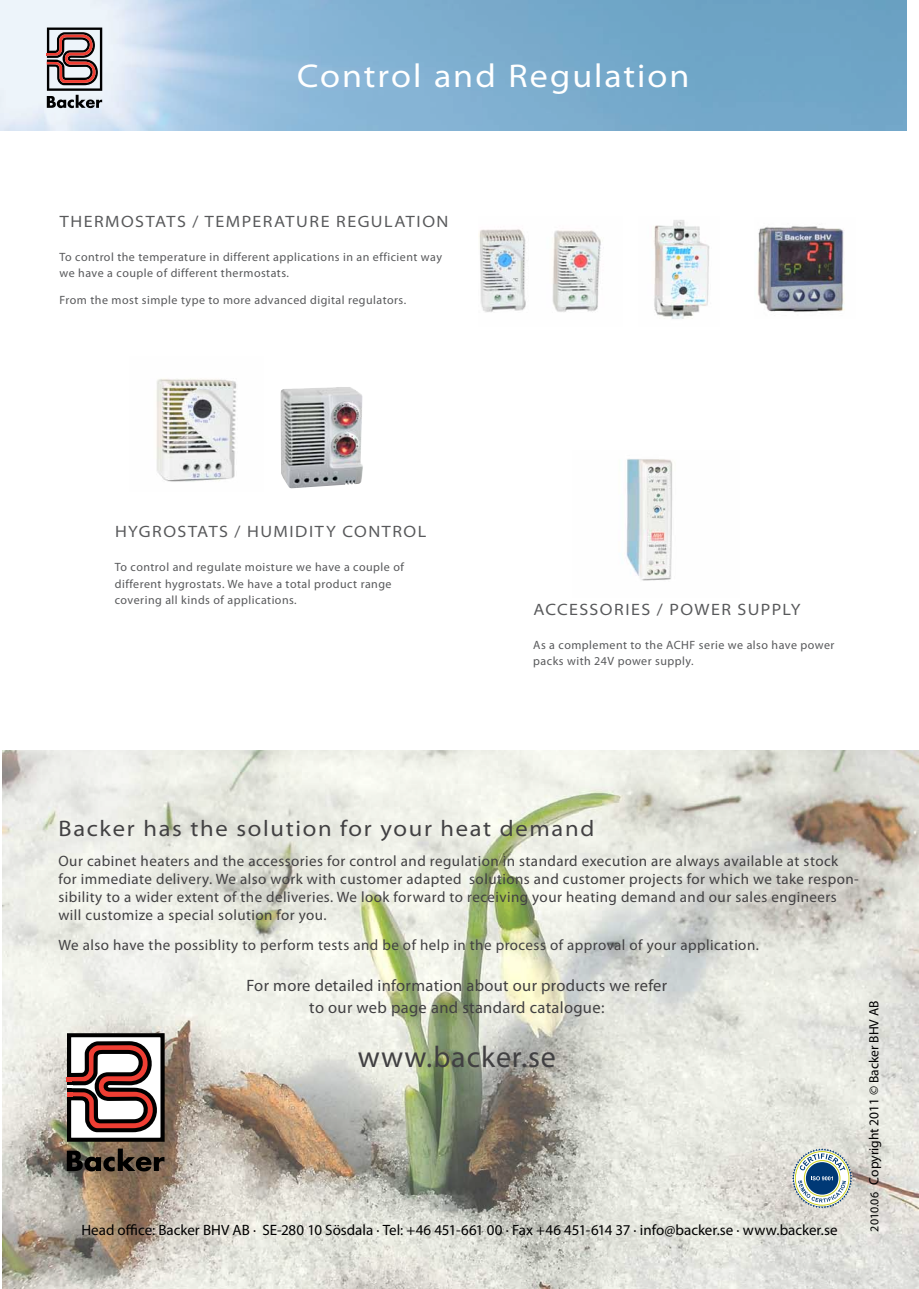
<style>
.page{position:relative;width:919px;height:1289px;background:#fff}
.page>*{position:absolute;margin:0;border:0;box-sizing:border-box;transform-origin:0 0}
.t1{font:semi-expanded 33px "Myriad Pro";letter-spacing:.06em;color:#fff}
.t2{font:30px "Myriad Pro";letter-spacing:.03em;color:#414042}
.t3{font:semi-expanded 22.5px "Myriad Pro";letter-spacing:.075em;color:#414042}
.t4{font:16.5px/22.5px "Myriad Pro";letter-spacing:.02em;color:#414042;text-align:center}
.t5{font:semi-expanded 16.5px "Myriad Pro";letter-spacing:.095em;color:#58595b}
.t6{font:15px/18px "Myriad Pro";letter-spacing:.03em;color:#414042}
.t7{font:15px "Myriad Pro";color:#000}
.t8{font:13.5px "Myriad Pro";color:#000}
.t9{font:12px/16.2px "Myriad Pro";letter-spacing:.04em;color:#58595b}
.s1{font-size:12px}
</style>
<div class="page">
<img style="left:2px;top:750px;width:916px;height:538px">
<img style="left:478px;top:229px;width:123px;height:83px">
<img style="left:156px;top:378px;width:81px;height:104px">
<img style="left:626px;top:459px;width:47px;height:122px">
<img style="left:280px;top:387px;width:83px;height:101px">
<img style="left:654px;top:220px;width:56px;height:99px">
<img style="left:757px;top:226px;width:88px;height:86px">
<img style="left:0;top:0;width:906px;height:131px">
<svg style="left:47px;top:28px;width:55px;height:80px"></svg>
<svg style="left:67px;top:1033px;width:98px;height:138px"></svg>
<svg style="left:792px;top:1148px;width:60px;height:60px"></svg>
<h1 class="t1" style="left:297px;top:58px;width:393px">CONTROL AND REGULATION</h1>
<p class="t5" style="left:60px;top:212px;width:390px">THERMOSTATS / TEMPERATURE REG ULATION</p>
<p class="t9" style="left:60px;top:248px;width:384px">To control the temperature in different applications in an efficient way we have a couple of different thermostats.</p>
<p class="t9" style="left:60px;top:292px;width:348px">From the most simple type to more advanced digital regulators.</p>
<p class="t5" style="left:115px;top:523px;width:313px">HYGROSTATS / H UMIDITY CONTROL</p>
<p class="t9" style="left:115px;top:559px;width:290px">To control and regulate moisture we have a couple of different hygrostats. We have a total product range covering all kinds of applications.</p>
<p class="t5" style="left:533px;top:600px;width:12px">ACCESS</p>
<p class="t5" style="left:600px;top:600px;width:202px">ORIES / POWER SUPPLY</p>
<p class="t9" style="left:533px;top:637px;width:303px">As a complement to the ACHF serie we also have power packs with 24V power supply.</p>
<h3 class="t3" style="left:58px;top:815px;width:537px">BACKER HAS THE SOLUTION FOR YOUR HEAT DEMAND</h3>
<p class="t6" style="left:58px;top:851px;width:801px">Our cabinet heaters and the accessories for control and regulation in standard execution are always available at stock for immediate delivery. We also work with customer adapted solutions and customer projects for which we take respon&shy;sibility to a wider extent of the deliveries. We look forward to receiving your heating demand and our sales engineers will customize a special solution for you.</p>
<p class="t6" style="left:58px;top:935px;width:701px">We also have the possiblity to perform tests and be of help in the process of approval of your application.</p>
<p class="t4" style="left:246px;top:973px;width:422px">For more detailed information about our products we refer to our web page and standard catalogue:</p>
<h2 class="t2" style="left:357px;top:1038px;width:200px">www.backer.se</h2>
<p class="t7" style="left:81px;top:1220px;width:757px">Head office: Backer BHV AB · SE-280 10 Sösdala · Tel: +46 451-661 00 · Fax +46 451-614 37 · info@backer.se · www.backer.se</p>
<p class="t8" style="left:865px;top:1231px;width:232px;rotate:-90deg"><span class="s1">2010.06</span> Copyright 2011 © Backer BHV AB</p>
</div>
